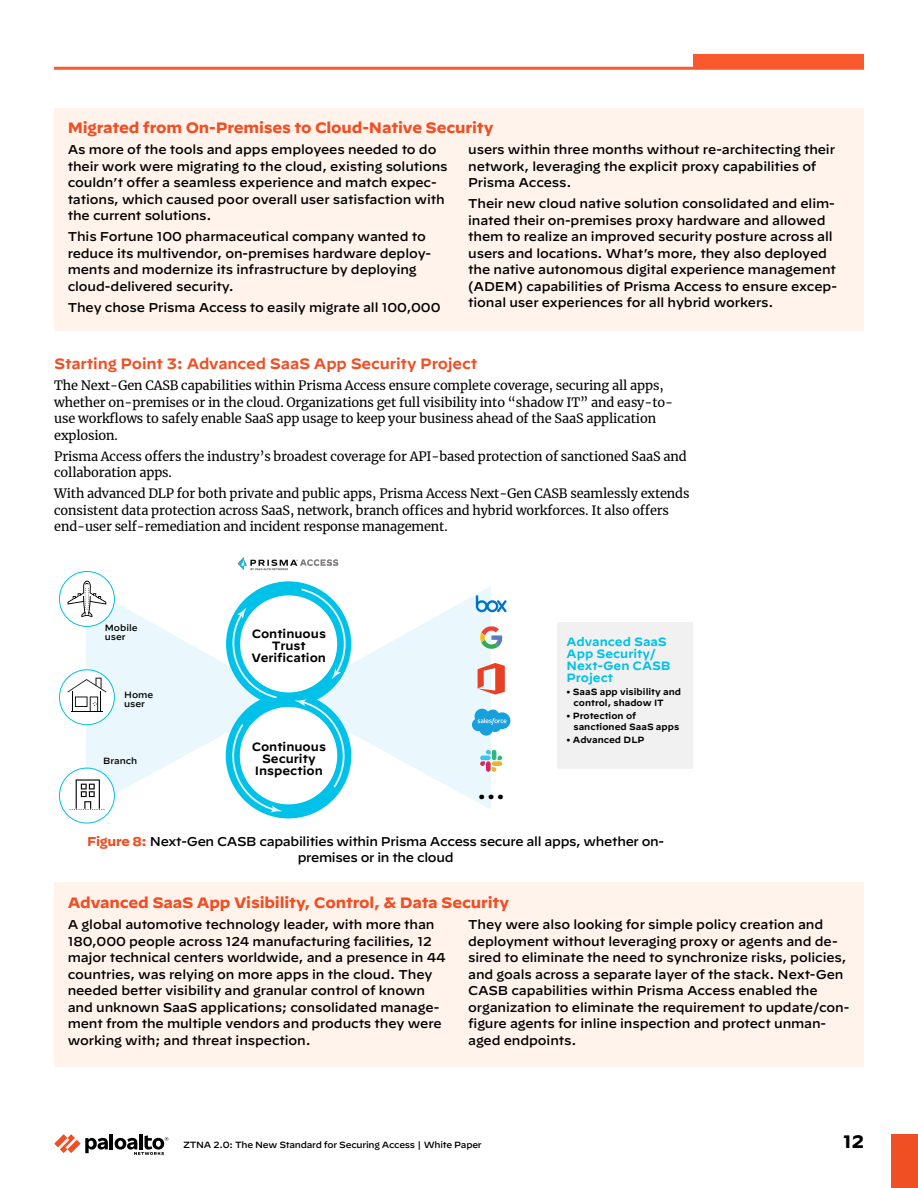
<style>
.page{position:relative;width:918px;height:1188px;background:#fff}
.page>*{position:absolute;margin:0;border:0;box-sizing:border-box;transform-origin:0 0}
.t1{font:600 22.5px "Decimal";color:#000}
.t2{font:700 18px "Decimal";color:#000}
.t3{font:700 15px "Decimal";letter-spacing:-.01em;color:#f04e23}
.Heading_2{font:600 15px "Decimal";letter-spacing:-.01em;color:#f04e23}
.figure-title{font:500 12.75px/16.5px "Decimal";letter-spacing:-.01em;color:#000}
.t4{font:12.75px/16.5px "Merriweather";letter-spacing:-.01em;color:#000}
.t5{font:600 12px/12px "Decimal";color:#000;text-align:center}
.t6{font:600 12px/12px "Decimal";color:#00c1e8}
.t7{font:600 9px/10.5px "Decimal";color:#000}
.t8{font:500 9px "Decimal";letter-spacing:-.025em;color:#000}
.t9{font:500 9px/9px "Decimal";color:#000}
.s1{font-weight:700;color:#f04e23}
</style>
<div class="page">
<hr style="left:110px;top:1134px;width:3px;height:15px;background:#000">
<svg style="left:54px;top:1134px;width:54px;height:19px"></svg>
<hr style="left:139px;top:1134px;width:4px;height:15px;background:#000">
<svg style="left:115px;top:1135px;width:53px;height:20px"></svg>
<div style="left:891px;top:1134px;width:27px;height:54px;background:#f04e23"></div>
<div style="left:693px;top:54px;width:171px;height:14px;background:#fa582d"></div>
<hr style="left:54px;top:67px;width:810px;height:3px;background:#fa582d">
<div style="left:54px;top:108px;width:810px;height:222px;background:#fff3ec"></div>
<div style="left:54px;top:883px;width:810px;height:184px;background:#fff3ec"></div>
<svg style="left:314px;top:586px;width:177px;height:224px;fill:#eaf7fc"></svg>
<svg style="left:86px;top:586px;width:173px;height:224px;fill:#eaf7fc"></svg>
<svg style="left:233px;top:700px;width:111px;height:111px"></svg>
<div style="left:226px;top:693px;width:125px;height:125px;border:14px solid #00c1e8;border-radius:50%"></div>
<div style="left:233px;top:588px;width:111px;height:111px;background:#fff;border-radius:50%"></div>
<div style="left:226px;top:581px;width:125px;height:126px;border:14px solid #00c1e8;border-radius:50%"></div>
<svg style="left:228px;top:607px;width:51px;height:93px"></svg>
<svg style="left:299px;top:587px;width:51px;height:93px"></svg>
<svg style="left:230px;top:722px;width:52px;height:90px"></svg>
<svg style="left:294px;top:699px;width:53px;height:91px"></svg>
<div style="left:59px;top:571px;width:55px;height:55px;background:#fff;border-radius:50%"></div>
<div style="left:59px;top:571px;width:56px;height:56px;border:1px solid #00c1e8;border-radius:50%"></div>
<svg style="left:68px;top:581px;width:38px;height:36px"></svg>
<div style="left:59px;top:670px;width:55px;height:55px;background:#fff;border-radius:50%"></div>
<div style="left:59px;top:669px;width:56px;height:56px;border:1px solid #00c1e8;border-radius:50%"></div>
<svg style="left:67px;top:678px;width:40px;height:34px"></svg>
<img style="left:238px;top:557px;width:101px;height:13px">
<div style="left:59px;top:768px;width:55px;height:55px;background:#fff;border-radius:50%"></div>
<div style="left:59px;top:768px;width:56px;height:55px;border:1px solid #00c1e8;border-radius:50%"></div>
<svg style="left:69px;top:779px;width:36px;height:31px"></svg>
<div style="left:557px;top:622px;width:136px;height:147px;background:#f1f1f2"></div>
<svg style="left:472px;top:709px;width:38px;height:27px"></svg>
<svg style="left:476px;top:595px;width:31px;height:17px"></svg>
<svg style="left:480px;top:750px;width:22px;height:22px"></svg>
<svg style="left:480px;top:626px;width:22px;height:23px"></svg>
<svg style="left:478px;top:663px;width:27px;height:32px"></svg>
<p class="t3" style="left:68px;top:120px;width:427px">Migrated from On-Premises to Cloud-Native Security</p>
<p class="figure-title" style="left:68px;top:140px;width:381px">As more of the tools and apps employees needed to do their work were migrating to the cloud, existing solutions couldn’t offer a seamless experience and match expec&shy;tations, which caused poor overall user satisfaction with the current solutions.</p>
<p class="figure-title" style="left:68px;top:227px;width:365px">This Fortune 100 pharmaceutical company wanted to reduce its multivendor, on-premises hardware deploy&shy;ments and modernize its infrastructure by deploying cloud-delivered security.</p>
<p class="figure-title" style="left:68px;top:298px;width:374px">They chose Prisma Access to easily migrate all 100,000</p>
<p class="figure-title" style="left:468px;top:140px;width:368px">users within three months without re-architecting their network, leveraging the explicit proxy capabilities of<br>Prisma Access.</p>
<p class="figure-title" style="left:468px;top:194px;width:370px">Their new cloud native solution consolidated and elim&shy;inated their on-premises proxy hardware and allowed them to realize an improved security posture across all users and locations. What’s more, they also deployed the native autonomous digital experience management (ADEM) capabilities of Prisma Access to ensure excep&shy;tional user experiences for all hybrid workers.</p>
<p class="Heading_2" style="left:54px;top:350px;width:425px">Starting Point 3: Advanced SaaS App Security Project</p>
<p class="t4" style="left:54px;top:377px;width:620px">The Next-Gen CASB capabilities within Prisma Access ensure complete coverage, securing all apps, whether on-premises or in the cloud. Organizations get full visibility into “shadow IT” and easy-to&shy;use workflows to safely enable SaaS app usage to keep your business ahead of the SaaS application explosion.</p>
<p class="t4" style="left:54px;top:448px;width:634px">Prisma Access offers the industry’s broadest coverage for API-based protection of sanctioned SaaS and collaboration apps.</p>
<p class="t4" style="left:54px;top:485px;width:637px">With advanced DLP for both private and public apps, Prisma Access Next-Gen CASB seamlessly extends consistent data protection across SaaS, network, branch offices and hybrid workforces. It also offers end-user self-remediation and incident response management.</p>
<p class="t9" style="left:105px;top:622px;width:34px">Mobile user</p>
<p class="t9" style="left:124px;top:690px;width:31px">Home user</p>
<p class="t8" style="left:103px;top:752px;width:36px">Branch</p>
<p class="t5" style="left:252px;top:626px;width:76px">Continuous<br>Trust<br>Verification</p>
<p class="t5" style="left:252px;top:740px;width:76px">Continuous<br>Security<br>Inspection</p>
<p class="t6" style="left:567px;top:634px;width:105px">Advanced SaaS<br>App Security/<br>Next-Gen CASB<br>Project</p>
<p class="t7" style="left:574px;top:686px;width:109px;text-indent:-7px">• SaaS app visibility and control, shadow IT</p>
<p class="t7" style="left:574px;top:710px;width:107px;text-indent:-7px">• Protection of sanctioned SaaS apps</p>
<p class="t7" style="left:567px;top:734px;width:79px">• Advanced DLP</p>
<p class="t1" style="left:477px;top:770px;width:30px">…</p>
<p class="figure-title" style="left:87px;top:833px;width:579px;line-height:15.3px;text-align:center"><span class="s1">Figure 8:</span> Next-Gen CASB capabilities within Prisma Access secure all apps, whether on&shy;premises or in the cloud</p>
<p class="t3" style="left:68px;top:894px;width:443px">Advanced SaaS App Visibility, Control, &amp; Data Security</p>
<p class="figure-title" style="left:68px;top:915px;width:380px">A global automotive technology leader, with more than 180,000 people across 124 manufacturing facilities, 12 major technical centers worldwide, and a presence in 44 countries, was relying on more apps in the cloud. They needed better visibility and granular control of known and unknown SaaS applications; consolidated manage&shy;ment from the multiple vendors and products they were working with; and threat inspection.</p>
<p class="figure-title" style="left:468px;top:915px;width:383px">They were also looking for simple policy creation and deployment without leveraging proxy or agents and de&shy;sired to eliminate the need to synchronize risks, policies, and goals across a separate layer of the stack. Next-Gen CASB capabilities within Prisma Access enabled the organization to eliminate the requirement to update/con&shy;figure agents for inline inspection and protect unman&shy;aged endpoints.</p>
<p class="t8" style="left:183px;top:1137px;width:300px">ZTNA 2.0: The New Standard for Securing Access | White Paper</p>
<h2 class="t2" style="left:843px;top:1132px;width:22px">12</h2>
</div>
